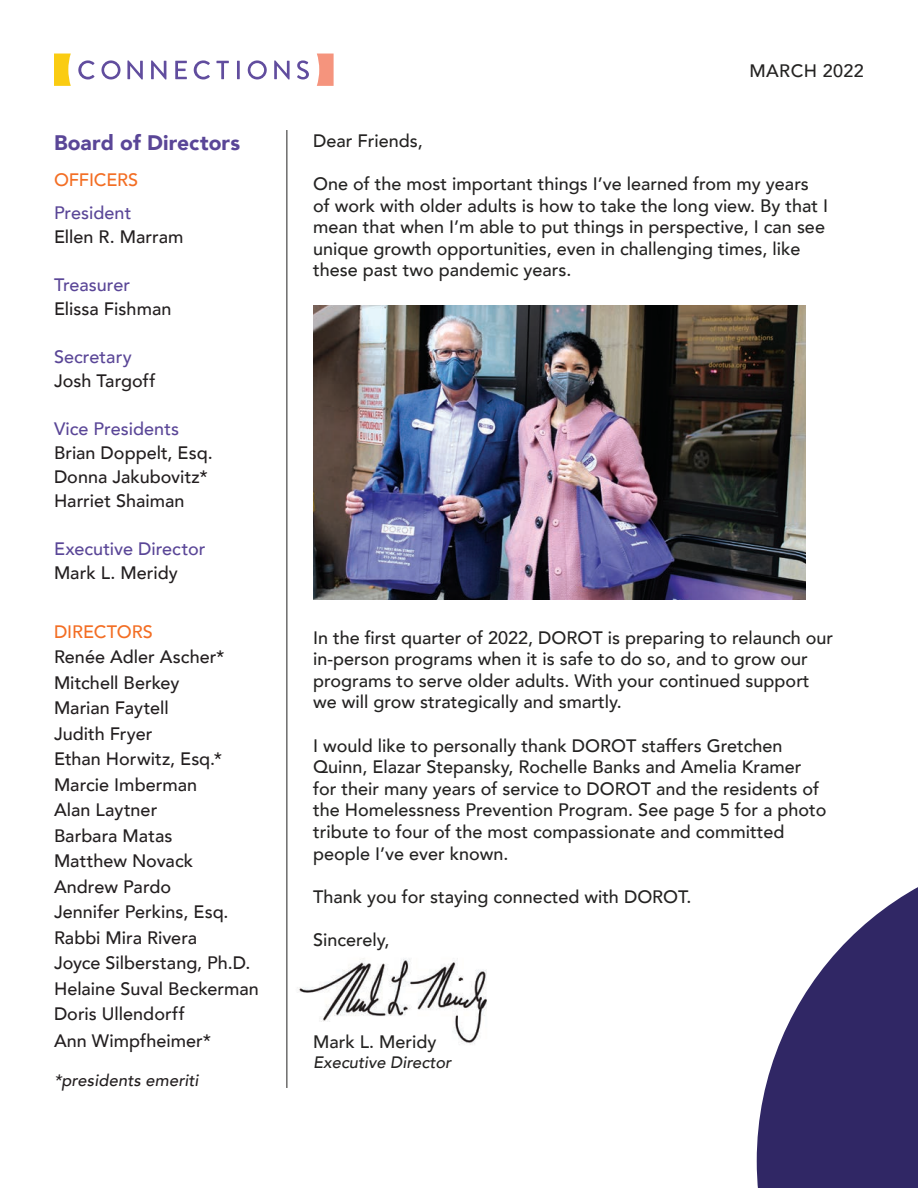
<style>
.page{position:relative;width:918px;height:1188px;background:#fff}
.page>*{position:absolute;margin:0;border:0;box-sizing:border-box;transform-origin:0 0}
.t1{font:900 21px "Avenir";letter-spacing:.005em;color:#5a4697}
.t2{font:500 18px/21.6px "Avenir";color:#242322}
.t3{font:500 18px "Avenir";color:#231f20}
.t4{font:500 18px "Avenir";color:#5a4697}
.t5{font:500 18px "Avenir";letter-spacing:-.005em;color:#f36e24}
.t6{font:500 18px "Avenir";letter-spacing:.02em;color:#242322}
.t7{font:italic 500 16.5px "Avenir";letter-spacing:.01em;color:#231f20}
.t8{font:italic 500 16.5px "Avenir";color:#242322}
</style>
<div class="page">
<img style="left:299px;top:958px;width:188px;height:87px">
<img style="left:313px;top:305px;width:493px;height:295px">
<svg style="left:78px;top:60px;width:17px;height:19px"></svg>
<svg style="left:101px;top:60px;width:19px;height:19px"></svg>
<svg style="left:127px;top:60px;width:16px;height:19px"></svg>
<svg style="left:151px;top:60px;width:15px;height:19px"></svg>
<svg style="left:175px;top:61px;width:12px;height:18px"></svg>
<svg style="left:194px;top:60px;width:16px;height:19px"></svg>
<svg style="left:216px;top:61px;width:13px;height:18px"></svg>
<hr style="left:237px;top:61px;width:3px;height:18px;background:#614d9e">
<svg style="left:248px;top:60px;width:19px;height:19px"></svg>
<svg style="left:274px;top:60px;width:16px;height:19px"></svg>
<svg style="left:297px;top:60px;width:12px;height:19px"></svg>
<svg style="left:54px;top:54px;width:17px;height:32px"></svg>
<svg style="left:317px;top:54px;width:17px;height:32px"></svg>
<hr style="left:286px;top:130px;width:1px;height:958px;background:#242322">
<svg style="left:757px;top:887px;width:161px;height:301px;fill:#302765"></svg>
<p class="t1" style="left:54px;top:125px;width:188px">Board of Directors</p>
<p class="t5" style="left:54px;top:164px;width:86px">OFFICERS</p>
<p class="t4" style="left:54px;top:197px;width:79px">President</p>
<p class="t3" style="left:54px;top:221px;width:131px">Ellen R. Marram</p>
<p class="t4" style="left:54px;top:269px;width:78px">Treasurer</p>
<p class="t3" style="left:54px;top:293px;width:119px">Elissa Fishman</p>
<p class="t4" style="left:54px;top:341px;width:79px">Secretary</p>
<p class="t3" style="left:54px;top:365px;width:103px">Josh Targoff</p>
<p class="t4" style="left:54px;top:413px;width:127px">Vice Presidents</p>
<p class="t3" style="left:54px;top:437px;width:160px">Brian Doppelt, Esq.</p>
<p class="t3" style="left:54px;top:461px;width:155px">Donna Jakubovitz*</p>
<p class="t3" style="left:54px;top:485px;width:132px">Harriet Shaiman</p>
<p class="t4" style="left:54px;top:533px;width:153px">Executive Director</p>
<p class="t3" style="left:54px;top:557px;width:125px">Mark L. Meridy</p>
<p class="t5" style="left:54px;top:616px;width:100px">DIRECTORS</p>
<p class="t3" style="left:54px;top:641px;width:172px">Renée Adler Ascher*</p>
<p class="t3" style="left:54px;top:667px;width:127px">Mitchell Berkey</p>
<p class="t3" style="left:54px;top:692px;width:116px">Marian Faytell</p>
<p class="t3" style="left:54px;top:718px;width:100px">Judith Fryer</p>
<p class="t3" style="left:54px;top:743px;width:170px">Ethan Horwitz, Esq.*</p>
<p class="t3" style="left:54px;top:769px;width:145px">Marcie Imberman</p>
<p class="t3" style="left:54px;top:794px;width:105px">Alan Laytner</p>
<p class="t3" style="left:54px;top:820px;width:120px">Barbara Matas</p>
<p class="t3" style="left:54px;top:845px;width:141px">Matthew Novack</p>
<p class="t3" style="left:54px;top:871px;width:119px">Andrew Pardo</p>
<p class="t3" style="left:54px;top:896px;width:176px">Jennifer Perkins, Esq.</p>
<p class="t3" style="left:54px;top:922px;width:145px">Rabbi Mira Rivera</p>
<p class="t3" style="left:54px;top:947px;width:198px">Joyce Silberstang, Ph.D.</p>
<p class="t3" style="left:54px;top:973px;width:206px">Helaine Suval Beckerman</p>
<p class="t3" style="left:54px;top:998px;width:132px">Doris Ullendorff</p>
<p class="t3" style="left:54px;top:1025px;width:159px">Ann Wimpfheimer*</p>
<p class="t7" style="left:54px;top:1071px;width:146px">*presidents emeriti</p>
<p class="t6" style="left:750px;top:55px;width:116px">MARCH 2022</p>
<p class="t2" style="left:313px;top:129px;width:111px">Dear Friends,</p>
<p class="t2" style="left:313px;top:172px;width:516px">One of the most important things I’ve learned from my years of work with older adults is how to take the long view. By that I mean that when I’m able to put things in perspective, I can see unique growth opportunities, even in challenging times, like these past two pandemic years.</p>
<p class="t2" style="left:313px;top:626px;width:522px">In the first quarter of 2022, DOROT is preparing to relaunch our in-person programs when it is safe to do so, and to grow our programs to serve older adults. With your continued support we will grow strategically and smartly.</p>
<p class="t2" style="left:313px;top:734px;width:515px">I would like to personally thank DOROT staffers Gretchen Quinn, Elazar Stepansky, Rochelle Banks and Amelia Kramer for their many years of service to DOROT and the residents of the Homelessness Prevention Program. See page 5 for a photo tribute to four of the most compassionate and committed people I’ve ever known.</p>
<p class="t2" style="left:313px;top:885px;width:380px">Thank you for staying connected with DOROT.</p>
<p class="t2" style="left:313px;top:928px;width:78px">Sincerely,</p>
<p class="t2" style="left:313px;top:1030px;width:125px">Mark L. Meridy</p>
<p class="t8" style="left:313px;top:1052px;width:140px">Executive Director</p>
</div>
